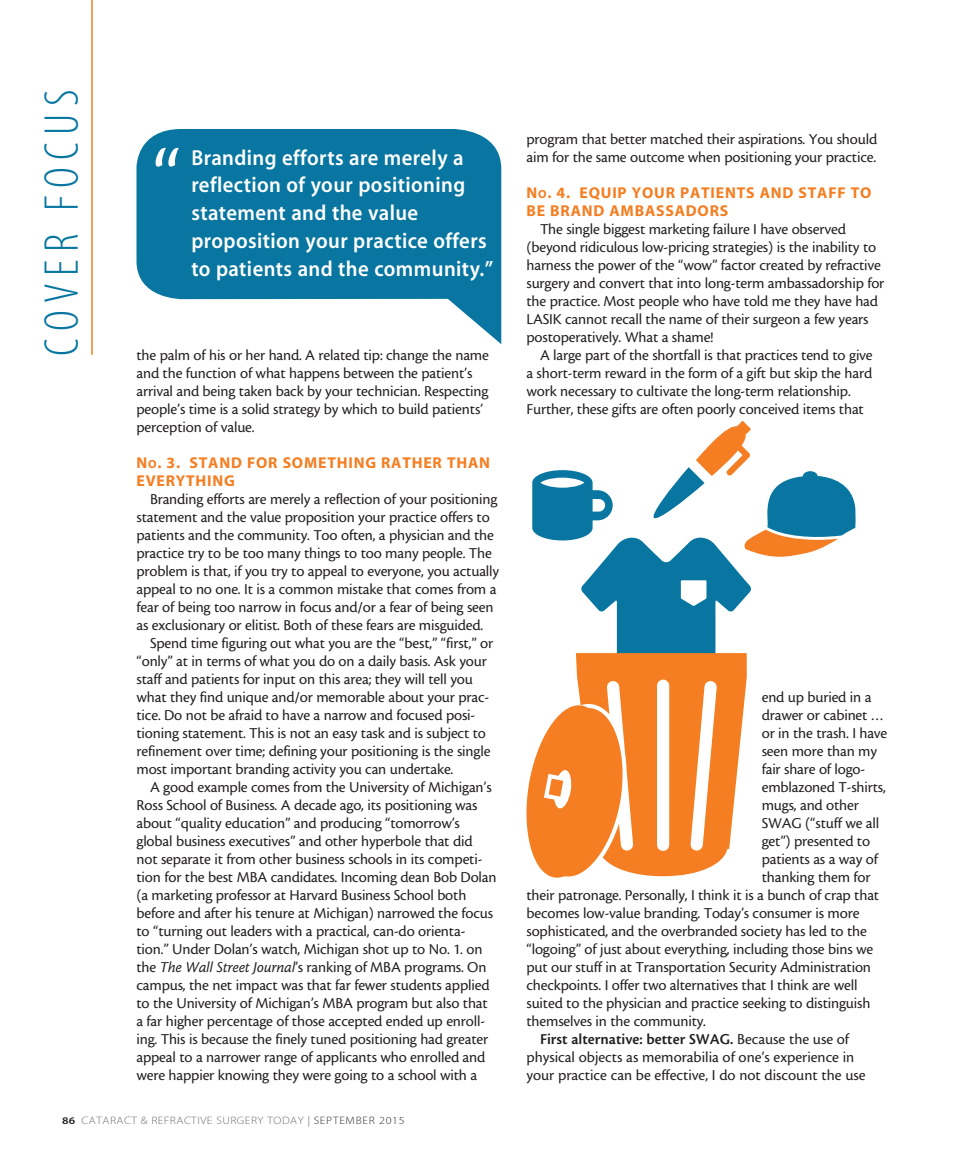
<style>
.page{position:relative;width:972px;height:1161px;background:#fff}
.page>*{position:absolute;margin:0;border:0;box-sizing:border-box;transform-origin:0 0}
.body{font:88.95px "Cronos MM 408 59";color:#fff}
.t1{font:49.2px "Myriad MM 215 300";letter-spacing:.15em;color:#0876a0}
.pullquote{font:21.75px/27.8px "Myriad MM 565 600";letter-spacing:.02em;color:#fff;scale:.95 1}
.body-2{font:15.75px/18px "Cronos MM 408 10";letter-spacing:-.01em;color:#231f20}
.subhead{font:15.75px/18px "Myriad MM 700 600";letter-spacing:.05em;color:#f47e21}
.t2{font:10.8px "Myriad MM 215 600";letter-spacing:.04em;color:#6c6d70;scale:1.11 1}
.s1{font-family:"Myriad MM SC750 700 600";font-size:11.85px}
.s2{font-family:"Cronos MM It 408 10"}
.s3{font-family:"Myriad MM 565 600";font-size:10.2px;color:#231f20}
.s4{font-family:"Myriad MM 400 600";color:#939598}
.s5{color:#312f30}
.s6{font-family:"Cronos MM 574 10"}
</style>
<div class="page">
<hr style="left:91px;top:0;width:2px;height:355px;background:#f47e21">
<svg style="left:526px;top:421px;width:330px;height:457px"></svg>
<svg style="left:136px;top:129px;width:365px;height:215px;fill:#0876a0"></svg>
<h2 class="t1" style="left:38px;top:356px;width:268px;rotate:-90deg">COVER FOCUS</h2>
<p class="body" style="left:153px;top:135px;width:30px">“</p>
<p class="pullquote" style="left:191px;top:145px;width:319px">Branding efforts are merely a reflection of your positioning statement and the value proposition your practice offers to patients and the community.”</p>
<p class="body-2" style="left:136px;top:346px;width:354px">the palm of his or her hand. A related tip: change the name and the function of what happens between the patient’s arrival and being taken back by your technician. Respecting people’s time is a solid strategy by which to build patients’ perception of value.</p>
<p class="subhead" style="left:136px;top:455px;width:355px">N<span class="s1">o</span>. 3. STAND FOR SOMETHING RATHER THAN<br>EVERYTHING</p>
<p class="body-2" style="left:136px;top:490px;width:364px;text-indent:14px">Branding efforts are merely a reflection of your positioning statement and the value proposition your practice offers to patients and the community. Too often, a physician and the practice try to be too many things to too many people. The problem is that, if you try to appeal to everyone, you actually appeal to no one. It is a common mistake that comes from a fear of being too narrow in focus and/or a fear of being seen as exclusionary or elitist. Both of these fears are misguided.</p>
<p class="body-2" style="left:136px;top:634px;width:358px;text-indent:14px">Spend time figuring out what you are the “best,” “first,” or “only” at in terms of what you do on a daily basis. Ask your staff and patients for input on this area; they will tell you what they find unique and/or memorable about your prac&shy;tice. Do not be afraid to have a narrow and focused posi&shy;tioning statement. This is not an easy task and is subject to refinement over time; defining your positioning is the single most important branding activity you can undertake.</p>
<p class="body-2" style="left:136px;top:778px;width:362px;text-indent:14px">A good example comes from the University of Michigan’s Ross School of Business. A decade ago, its positioning was about “quality education” and producing “tomorrow’s global business executives” and other hyperbole that did not separate it from other business schools in its competi&shy;tion for the best MBA candidates. Incoming dean Bob Dolan (a marketing professor at Harvard Business School both before and after his tenure at Michigan) narrowed the focus to “turning out leaders with a practical, can-do orienta&shy;tion.” Under Dolan’s watch, Michigan shot up to No. 1. on the <span class="s2">The Wall Street Journal</span>’s ranking of MBA programs. On campus, the net impact was that far fewer students applied to the University of Michigan’s MBA program but also that a far higher percentage of those accepted ended up enroll&shy;ing. This is because the finely tuned positioning had greater appeal to a narrower range of applicants who enrolled and were happier knowing they were going to a school with a</p>
<p class="t2" style="left:62px;top:1115px;width:310px"><span class="s3">86</span> CATARACT &amp; REFRACTIVE SURGERY TODAY <span class="s4">|</span> <span class="s5">SEPTEMBER 2015</span></p>
<p class="body-2" style="left:526px;top:130px;width:352px">program that better matched their aspirations. You should aim for the same outcome when positioning your practice.</p>
<p class="subhead" style="left:526px;top:185px;width:347px">N<span class="s1">o</span>. 4. EQUIP YOUR PATIENTS AND STAFF TO<br>BE BRAND AMBASSADORS</p>
<p class="body-2" style="left:526px;top:220px;width:359px;text-indent:14px">The single biggest marketing failure I have observed (beyond ridiculous low-pricing strategies) is the inability to harness the power of the “wow” factor created by refractive surgery and convert that into long-term ambassadorship for the practice. Most people who have told me they have had LASIK cannot recall the name of their surgeon a few years postoperatively. What a shame!</p>
<p class="body-2" style="left:526px;top:346px;width:348px;text-indent:14px">A large part of the shortfall is that practices tend to give a short-term reward in the form of a gift but skip the hard work necessary to cultivate the long-term relationship.<br>Further, these gifts are often poorly conceived items that</p>
<p class="body-2" style="left:762px;top:688px;width:111px">end up buried in a</p>
<p class="body-2" style="left:762px;top:706px;width:124px">drawer or cabinet …</p>
<p class="body-2" style="left:762px;top:724px;width:127px">or in the trash. I have</p>
<p class="body-2" style="left:762px;top:742px;width:117px">seen more than my</p>
<p class="body-2" style="left:762px;top:760px;width:105px">fair share of logo-</p>
<p class="body-2" style="left:762px;top:778px;width:126px">emblazoned T-shirts,</p>
<p class="body-2" style="left:762px;top:796px;width:99px">mugs, and other</p>
<p class="body-2" style="left:762px;top:814px;width:119px">SWAG (“stuff we all</p>
<p class="body-2" style="left:762px;top:832px;width:110px">get”) presented to</p>
<p class="body-2" style="left:762px;top:850px;width:118px">patients as a way of</p>
<p class="body-2" style="left:762px;top:868px;width:110px">thanking them for</p>
<p class="body-2" style="left:526px;top:886px;width:354px">their patronage. Personally, I think it is a bunch of crap that</p>
<p class="body-2" style="left:526px;top:904px;width:334px">becomes low-value branding. Today’s consumer is more</p>
<p class="body-2" style="left:526px;top:922px;width:342px">sophisticated, and the overbranded society has led to the</p>
<p class="body-2" style="left:526px;top:940px;width:348px">“logoing” of just about everything, including those bins we</p>
<p class="body-2" style="left:526px;top:958px;width:346px">put our stuff in at Transportation Security Administration</p>
<p class="body-2" style="left:526px;top:976px;width:333px">checkpoints. I offer two alternatives that I think are well</p>
<p class="body-2" style="left:526px;top:994px;width:345px">suited to the physician and practice seeking to distinguish</p>
<p class="body-2" style="left:526px;top:1012px;width:181px">themselves in the community.</p>
<p class="body-2" style="left:526px;top:1030px;width:341px;text-indent:14px"><span class="s6">First alternative: better SWAG.</span> Because the use of physical objects as memorabilia of one’s experience in your practice can be effective, I do not discount the use</p>
</div>
